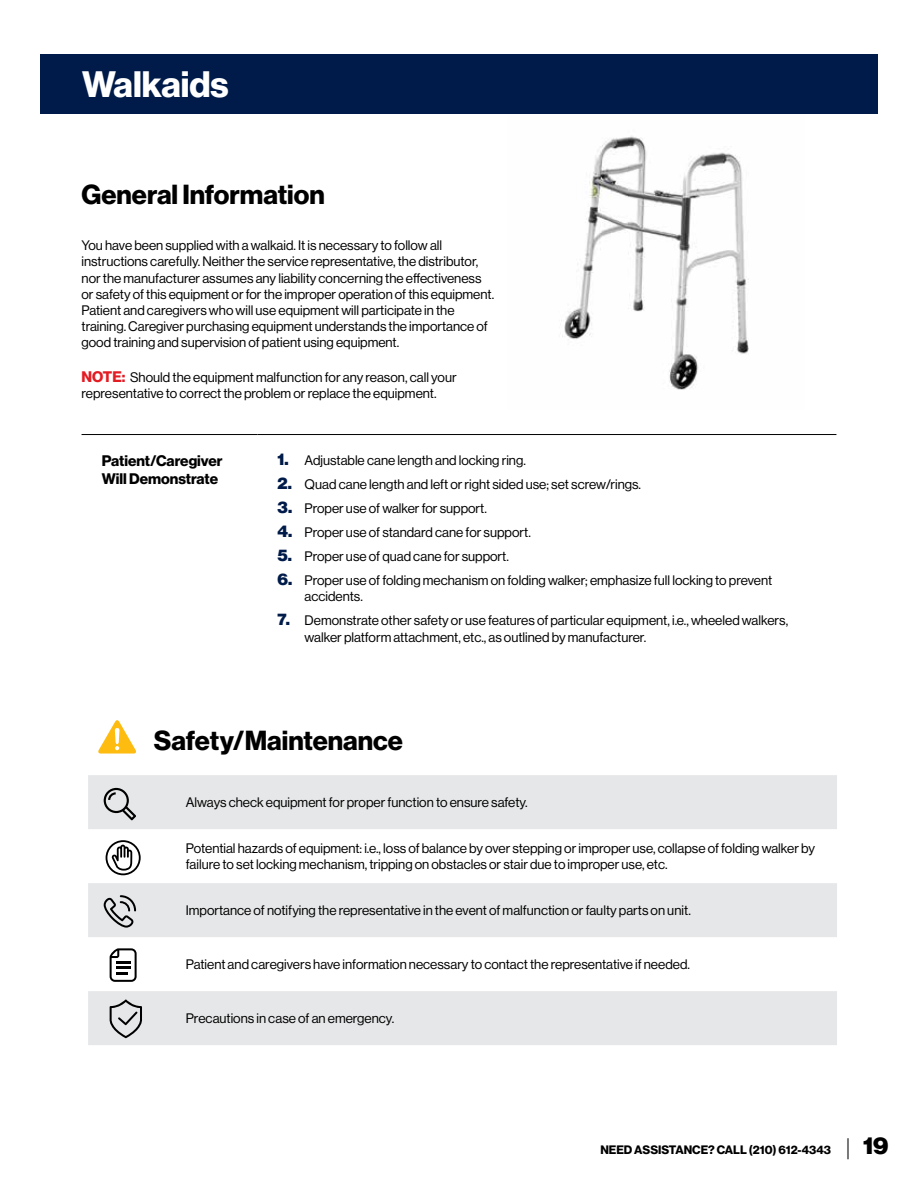
<style>
.page{position:relative;width:918px;height:1188px;background:#fff}
.page>*{position:absolute;margin:0;border:0;box-sizing:border-box;transform-origin:0 0}
.t1{font:36px "N Haas Grotesk DS Pro 75 Bd";color:#fff}
.t2{font:27px "N Haas Grotesk DS Pro 75 Bd";color:#000}
.t3{font:15px/18px "N Haas Grotesk DS Pro 75 Bd";color:#000}
.t4{font:13.5px/16.2px "N Haas Grotesk DS Pro 55 Rg";color:#000}
.t5{font:12px "N Haas Grotesk DS Pro 75 Bd";color:#000}
.s1{font-family:"N Haas Grotesk DS Pro 75 Bd";font-size:15px;color:#e31b23}
.s2{font-family:"N Haas Grotesk DS Pro 95 Blk";font-size:16.5px;color:#001b49}
.s3{font-family:"Avenir LT Std";font-weight:300;font-size:21px}
.s4{font-family:"N Haas Grotesk DS Pro 95 Blk";font-size:24px}
</style>
<div class="page">
<img style="left:561px;top:136px;width:188px;height:254px">
<hr style="left:82px;top:434px;width:175px;height:1px;background:#000">
<hr style="left:257px;top:434px;width:579px;height:1px;background:#000">
<svg style="left:98px;top:720px;width:38px;height:34px"></svg>
<div style="left:88px;top:775px;width:749px;height:54px;background:#e6e7e8"></div>
<div style="left:88px;top:883px;width:749px;height:54px;background:#e6e7e8"></div>
<svg style="left:110px;top:948px;width:27px;height:34px"></svg>
<div style="left:88px;top:991px;width:749px;height:54px;background:#e6e7e8"></div>
<svg style="left:106px;top:840px;width:35px;height:35px"></svg>
<div style="left:40px;top:54px;width:838px;height:60px;background:#001b49"></div>
<h1 class="t1" style="left:82px;top:63px;width:148px">Walkaids</h1>
<h2 class="t2" style="left:82px;top:179px;width:245px">General Information</h2>
<p class="t4" style="left:82px;top:237px;width:414px">You have been supplied with a walkaid. It is necessary to follow all instructions carefully. Neither the service representative, the distributor, nor the manufacturer assumes any liability concerning the effectiveness or safety of this equipment or for the improper operation of this equipment.<br>Patient and caregivers who will use equipment will participate in the training. Caregiver purchasing equipment understands the importance of good training and supervision of patient using equipment.</p>
<p class="t4" style="left:82px;top:369px;width:377px"><span class="s1">NOTE:</span> Should the equipment malfunction for any reason, call your representative to correct the problem or replace the equipment.</p>
<p class="t3" style="left:102px;top:452px;width:122px">Patient/Caregiver<br>Will Demonstrate</p>
<p class="t4" style="left:278px;top:453px;width:250px"><span class="s2">1.</span> Adjustable cane length and locking ring.</p>
<p class="t4" style="left:278px;top:477px;width:365px"><span class="s2">2.</span> Quad cane length and left or right sided use; set screw/rings.</p>
<p class="t4" style="left:278px;top:501px;width:211px"><span class="s2">3.</span> Proper use of walker for support.</p>
<p class="t4" style="left:278px;top:525px;width:255px"><span class="s2">4.</span> Proper use of standard cane for support.</p>
<p class="t4" style="left:278px;top:549px;width:233px"><span class="s2">5.</span> Proper use of quad cane for support.</p>
<p class="t4" style="left:305px;top:573px;width:469px;text-indent:-27px"><span class="s2">6.</span> Proper use of folding mechanism on folding walker; emphasize full locking to prevent accidents.</p>
<p class="t4" style="left:305px;top:613px;width:485px;text-indent:-27px"><span class="s2">7.</span> Demonstrate other safety or use features of particular equipment, i.e., wheeled walkers, walker platform attachment, etc., as outlined by manufacturer.</p>
<h2 class="t2" style="left:154px;top:724px;width:251px">Safety/Maintenance</h2>
<p class="t4" style="left:186px;top:795px;width:343px">Always check equipment for proper function to ensure safety.</p>
<p class="t4" style="left:186px;top:841px;width:631px">Potential hazards of equipment: i.e., loss of balance by over stepping or improper use, collapse of folding walker by failure to set locking mechanism, tripping on obstacles or stair due to improper use, etc.</p>
<p class="t4" style="left:186px;top:903px;width:506px">Importance of notifying the representative in the event of malfunction or faulty parts on unit.</p>
<p class="t4" style="left:186px;top:957px;width:506px">Patient and caregivers have information necessary to contact the representative if needed.</p>
<p class="t4" style="left:186px;top:1011px;width:210px">Precautions in case of an emergency.</p>
<p class="t5" style="left:600px;top:1143px;width:290px">NEED ASSISTANCE? CALL (210) 612-4343 <span class="s3">|</span> <span class="s4">19</span></p>
</div>
